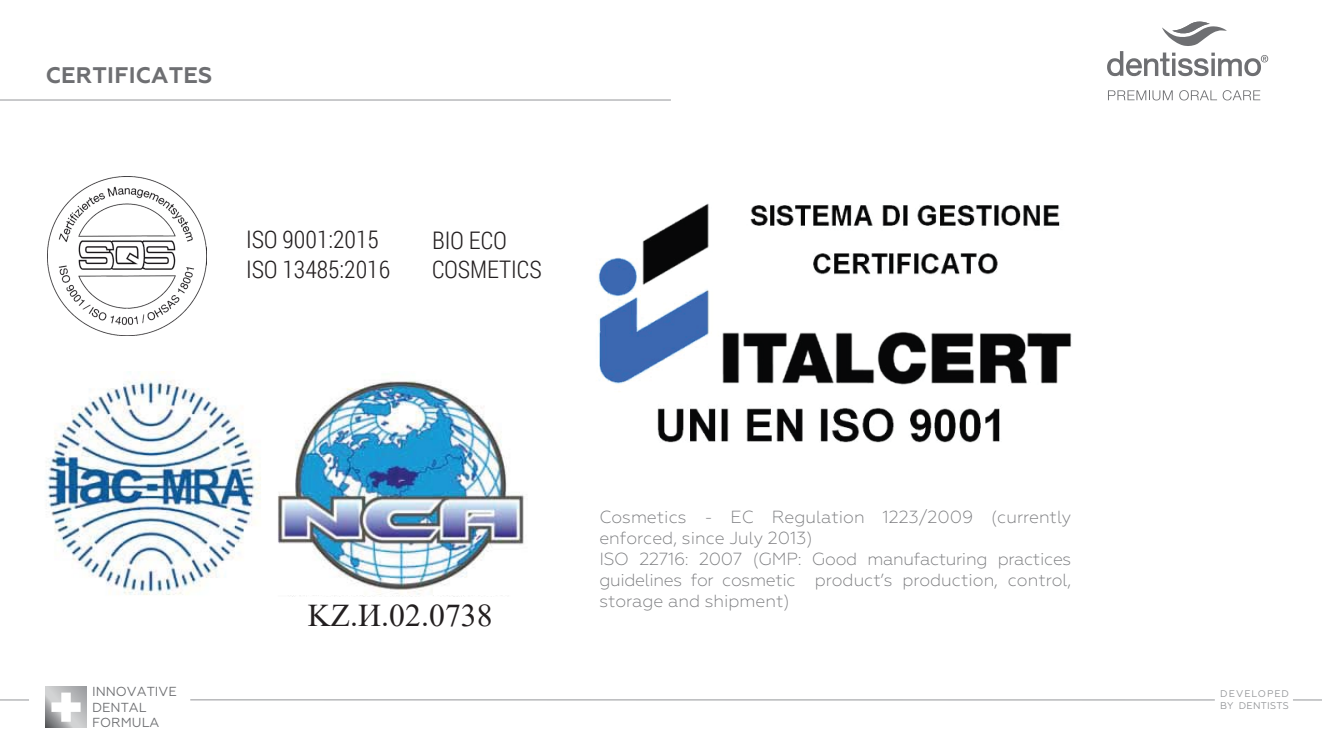
<style>
.page{position:relative;width:1322px;height:745px;background:#fff}
.page>*{position:absolute;margin:0;border:0;box-sizing:border-box;transform-origin:0 0}
.t1{font:31.62px "Times New Roman";letter-spacing:.005em;color:#231f20}
.t2{font:300 24.25px/29px "Roboto Condensed";color:#231f20}
.t3{font:700 22.5px "Geometria";letter-spacing:.01em;color:#6e6f72}
.t4{font:300 17.5px/21px "Geometria";color:#7b7c7f}
.t5{font:13.12px/15.6px "Geometria";color:#6e6f72}
.t6{font:9.62px/12.1px "Geometria";letter-spacing:.05em;color:#939598}
</style>
<div class="page">
<img style="left:48px;top:177px;width:158px;height:158px">
<svg style="left:46px;top:686px;width:40px;height:41px"></svg>
<svg style="left:0;top:699px;width:29px;height:1px"></svg>
<svg style="left:1293px;top:699px;width:29px;height:1px"></svg>
<hr style="left:190px;top:699px;width:1025px;height:1px;background:#939598">
<img style="left:46px;top:371px;width:478px;height:225px">
<img style="left:598px;top:203px;width:474px;height:240px">
<hr style="left:0;top:100px;width:671px;height:1px;background:#939598">
<svg style="left:1108px;top:90px;width:64px;height:10px"></svg>
<svg style="left:1179px;top:90px;width:81px;height:10px"></svg>
<svg style="left:1107px;top:21px;width:161px;height:55px"></svg>
<p class="t3" style="left:46px;top:62px;width:168px">CERTIFICATES</p>
<h2 class="t2" style="left:246px;top:223px;width:145px;line-height:30.2px">ISO 9001:2015<br>ISO 13485:2016</h2>
<h2 class="t2" style="left:432px;top:224px;width:111px">BIO ECO<br>COSMETICS</h2>
<h1 class="t1" style="left:308px;top:592px;width:187px">KZ.И.02.0738</h1>
<p class="t4" style="left:599px;top:505px;width:473px">Cosmetics - EC Regulation 1223/2009 (currently enforced, since July 2013)<br>ISO 22716: 2007 (GMP: Good manufacturing practices guidelines for cosmetic product’s production, control, storage and shipment)</p>
<p class="t5" style="left:92px;top:683px;width:86px">INNOVATIVE<br>DENTAL<br>FORMULA</p>
<p class="t6" style="left:1220px;top:687px;width:70px">DEVELOPED<br>BY DENTISTS</p>
</div>
